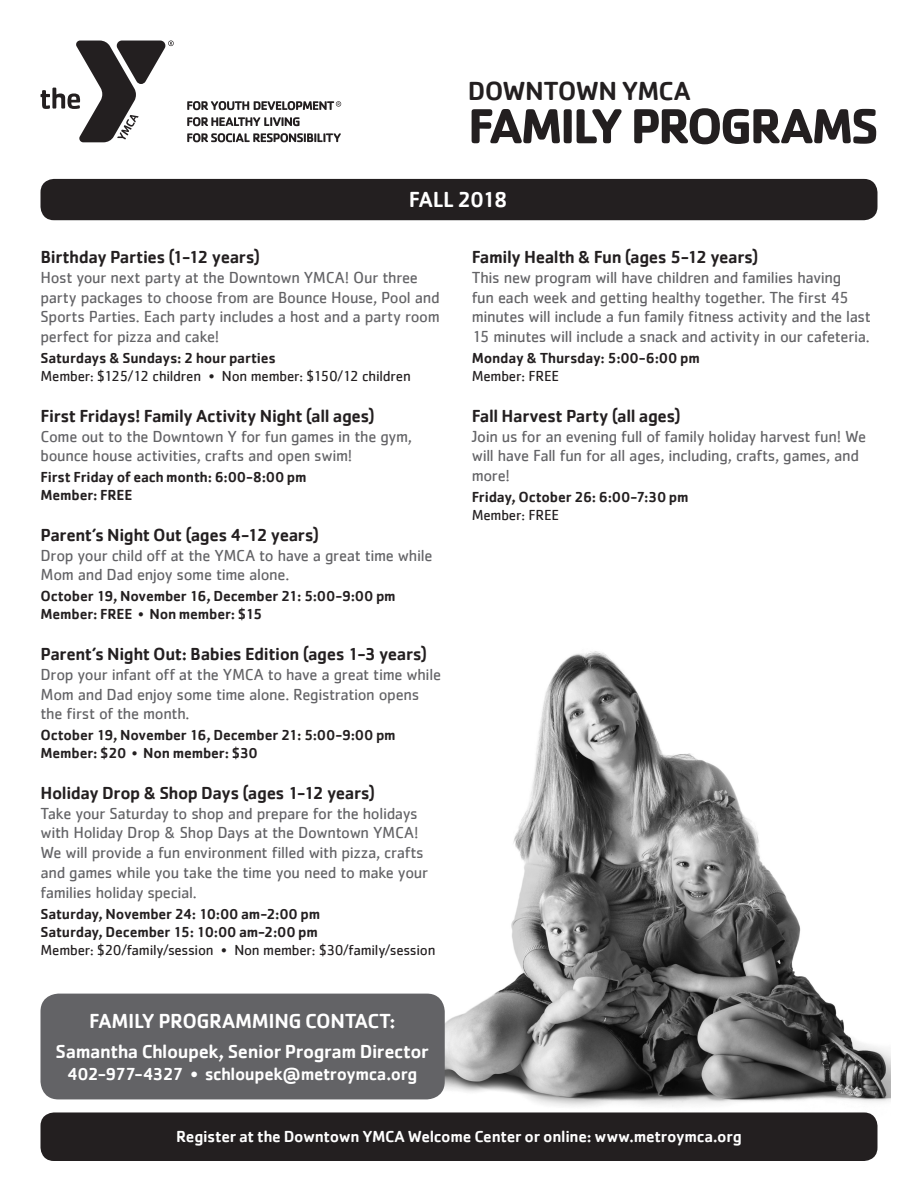
<style>
.page{position:relative;width:918px;height:1188px;background:#fff}
.page>*{position:absolute;margin:0;border:0;box-sizing:border-box;transform-origin:0 0}
.t1{font:700 51px "Cachet";letter-spacing:-.055em;color:#231f20}
.t2{font:500 27px "Cachet";letter-spacing:-.025em;color:#231f20}
.t3{font:500 22.5px "Cachet";letter-spacing:-.055em;color:#fff}
.t4{font:500 21px "Cachet";letter-spacing:-.02em;color:#fff}
.t5{font:500 19.5px "Cachet";letter-spacing:-.02em;color:#fff}
.t6{font:500 18px "Cachet";letter-spacing:-.02em;color:#231f20}
.t7{font:500 18px "Cachet";letter-spacing:-.025em;color:#fff}
.t8{font:16.5px/19.8px "Cachet";letter-spacing:-.02em;color:#636366}
.t9{font:500 16.5px "Cachet";letter-spacing:-.02em;color:#fff}
.t10{font:500 15px/18px "Cachet";letter-spacing:-.01em;color:#231f20}
.t11{font:15px "Cachet";letter-spacing:-.015em;color:#231f20}
.s1{font-weight:400}
</style>
<div class="page">
<img style="left:305px;top:651px;width:586px;height:505px">
<svg style="left:41px;top:40px;width:133px;height:102px"></svg>
<svg style="left:187px;top:117px;width:113px;height:9px"></svg>
<svg style="left:187px;top:133px;width:154px;height:9px"></svg>
<svg style="left:187px;top:101px;width:154px;height:9px"></svg>
<div style="left:40px;top:1112px;width:838px;height:49px;background:#231f20;border-radius:14px"></div>
<div style="left:40px;top:179px;width:838px;height:41px;background:#231f20;border-radius:14px"></div>
<div style="left:40px;top:994px;width:405px;height:105px;background:#636366;border-radius:18px"></div>
<h2 class="t2" style="left:468px;top:74px;width:224px">DOWNTOWN YMCA</h2>
<h1 class="t1" style="left:468px;top:93px;width:413px">FAMILY PROGRAMS</h1>
<h3 class="t3" style="left:409px;top:186px;width:100px">FALL 2018</h3>
<p class="t6" style="left:40px;top:246px;width:221px">Birthday Parties (1-12 years)</p>
<p class="t8" style="left:40px;top:267px;width:401px">Host your next party at the Downtown YMCA! Our three party packages to choose from are Bounce House, Pool and Sports Parties. Each party includes a host and a party room perfect for pizza and cake!</p>
<p class="t10" style="left:40px;top:349px;width:237px">Saturdays &amp; Sundays: 2 hour parties</p>
<p class="t11" style="left:40px;top:367px;width:372px">Member: $125/12 children • Non member: $150/12 children</p>
<p class="t6" style="left:40px;top:405px;width:336px">First Fridays! Family Activity Night (all ages)</p>
<p class="t8" style="left:40px;top:426px;width:373px">Come out to the Downtown Y for fun games in the gym, bounce house activities, crafts and open swim!</p>
<p class="t10" style="left:40px;top:468px;width:268px">First Friday of each month: 6:00-8:00 pm<br>Member: FREE</p>
<p class="t6" style="left:40px;top:524px;width:280px">Parent’s Night Out (ages 4-12 years)</p>
<p class="t8" style="left:40px;top:545px;width:394px">Drop your child off at the YMCA to have a great time while<br>Mom and Dad enjoy some time alone.</p>
<p class="t10" style="left:40px;top:587px;width:357px">October 19, November 16, December 21: 5:00-9:00 pm<br>Member: FREE <span class="s1">•</span> Non member: $15</p>
<p class="t6" style="left:40px;top:643px;width:388px">Parent’s Night Out: Babies Edition (ages 1-3 years)</p>
<p class="t8" style="left:40px;top:664px;width:402px">Drop your infant off at the YMCA to have a great time while<br>Mom and Dad enjoy some time alone. Registration opens the first of the month.</p>
<p class="t10" style="left:40px;top:726px;width:357px">October 19, November 16, December 21: 5:00-9:00 pm<br>Member: $20 <span class="s1">•</span> Non member: $30</p>
<p class="t6" style="left:40px;top:782px;width:336px">Holiday Drop &amp; Shop Days (ages 1-12 years)</p>
<p class="t8" style="left:40px;top:803px;width:389px">Take your Saturday to shop and prepare for the holidays with Holiday Drop &amp; Shop Days at the Downtown YMCA!<br>We will provide a fun environment filled with pizza, crafts and games while you take the time you need to make your families holiday special.</p>
<p class="t10" style="left:40px;top:904px;width:281px">Saturday, November 24: 10:00 am-2:00 pm<br>Saturday, December 15: 10:00 am-2:00 pm</p>
<p class="t11" style="left:40px;top:941px;width:396px">Member: $20/family/session • Non member: $30/family/session</p>
<p class="t4" style="left:89px;top:1008px;width:308px">FAMILY PROGRAMMING CONTACT:</p>
<p class="t5" style="left:56px;top:1040px;width:375px">Samantha Chloupek, Senior Program Director</p>
<p class="t7" style="left:67px;top:1063px;width:352px">402-977-4327 • schloupek@metroymca.org</p>
<p class="t6" style="left:472px;top:246px;width:288px">Family Health &amp; Fun (ages 5-12 years)</p>
<p class="t8" style="left:472px;top:267px;width:401px">This new program will have children and families having<br>fun each week and getting healthy together. The first 45 minutes will include a fun family fitness activity and the last 15 minutes will include a snack and activity in our cafeteria.</p>
<p class="t10" style="left:472px;top:349px;width:230px">Monday &amp; Thursday: 5:00-6:00 pm</p>
<p class="t11" style="left:472px;top:367px;width:89px">Member: FREE</p>
<p class="t6" style="left:472px;top:405px;width:211px">Fall Harvest Party (all ages)</p>
<p class="t8" style="left:472px;top:426px;width:396px">Join us for an evening full of family holiday harvest fun! We will have Fall fun for all ages, including, crafts, games, and more!</p>
<p class="t10" style="left:472px;top:488px;width:219px">Friday, October 26: 6:00-7:30 pm</p>
<p class="t11" style="left:472px;top:506px;width:89px">Member: FREE</p>
<p class="t9" style="left:176px;top:1127px;width:567px">Register at the Downtown YMCA Welcome Center or online: www.metroymca.org</p>
</div>
